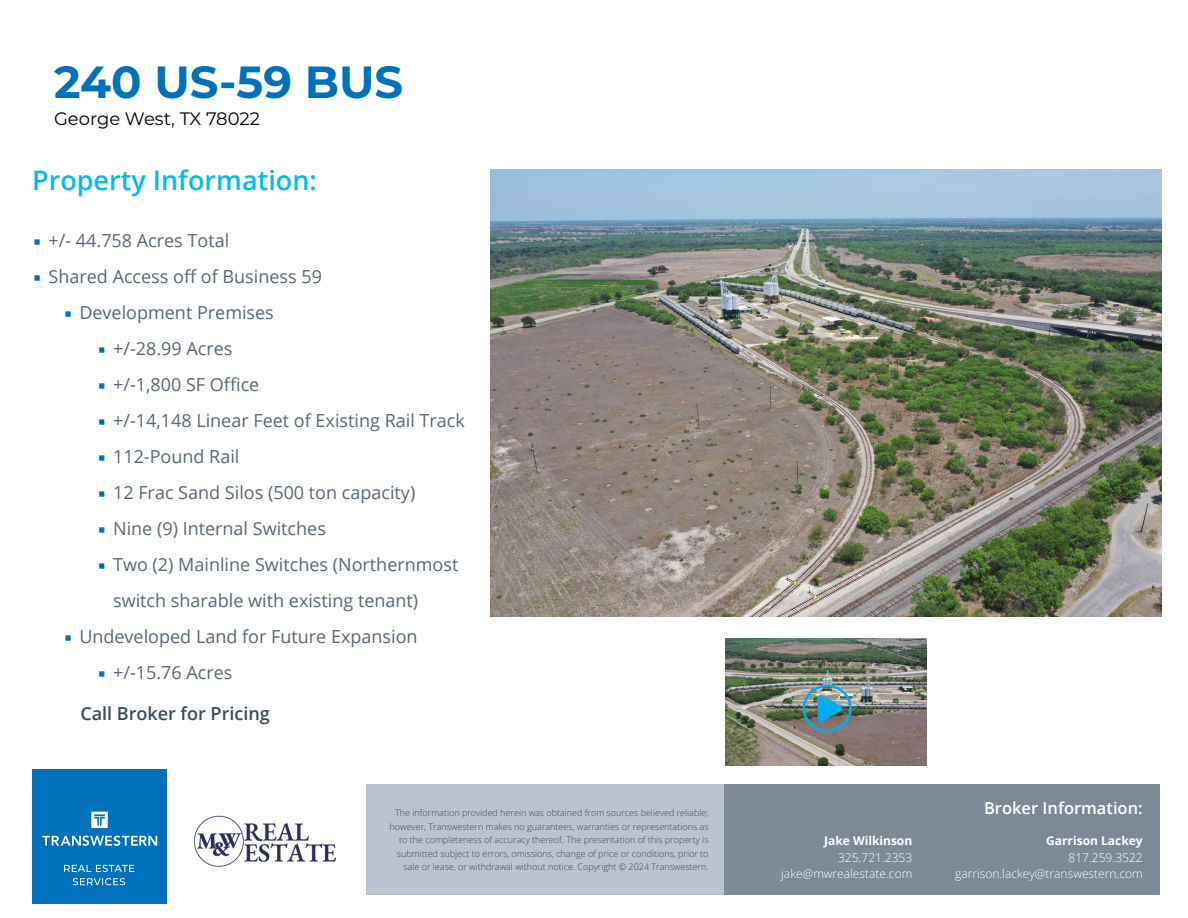
<style>
.page{position:relative;width:1188px;height:918px;background:#fff}
.page>*{position:absolute;margin:0;border:0;box-sizing:border-box;transform-origin:0 0}
.t1{font:700 45px "Montserrat";color:#0072bc}
.t2{font:600 27px "Open Sans";color:#00bcf2}
.t3{font:18px "Open Sans";color:#586877}
.t4{font:600 18px "Open Sans";color:#3d4b56}
.t5{font:18px "Montserrat";color:#000}
.t6{font:600 16.5px "Open Sans";color:#fff}
.t7{font:300 12px/16.5px "Open Sans";color:#fff;text-align:right}
.t8{font:700 12px "Open Sans";color:#fff}
.t9{font:300 9px/13.5px "Open Sans";color:#3d4b56;text-align:right}
</style>
<div class="page">
<div style="left:32px;top:769px;width:134px;height:135px;background:#0072bc"></div>
<svg style="left:73px;top:878px;width:52px;height:7px"></svg>
<svg style="left:64px;top:865px;width:70px;height:7px"></svg>
<svg style="left:42px;top:836px;width:115px;height:10px"></svg>
<svg style="left:91px;top:812px;width:17px;height:16px"></svg>
<div style="left:724px;top:784px;width:436px;height:111px;background:#7c8a97"></div>
<div style="left:366px;top:784px;width:358px;height:111px;background:#bbc3ce"></div>
<img style="left:194px;top:815px;width:142px;height:52px">
<img style="left:490px;top:169px;width:672px;height:448px">
<img style="left:726px;top:638px;width:201px;height:128px">
<h1 class="t1" style="left:54px;top:49px;width:351px">240 US-59 BUS</h1>
<h3 class="t5" style="left:54px;top:107px;width:208px">George West, TX 78022</h3>
<h2 class="t2" style="left:32px;top:162px;width:286px">Property Information:</h2>
<h3 class="t3" style="left:49px;top:228px;width:182px">+/- 44.758 Acres Total</h3>
<h3 class="t3" style="left:49px;top:264px;width:275px">Shared Access off of Business 59</h3>
<h3 class="t3" style="left:79px;top:300px;width:196px">Development Premises</h3>
<h3 class="t3" style="left:113px;top:336px;width:121px">+/-28.99 Acres</h3>
<h3 class="t3" style="left:113px;top:372px;width:148px">+/-1,800 SF Office</h3>
<h3 class="t3" style="left:113px;top:408px;width:353px">+/-14,148 Linear Feet of Existing Rail Track</h3>
<h3 class="t3" style="left:113px;top:444px;width:128px">112-Pound Rail</h3>
<h3 class="t3" style="left:113px;top:480px;width:304px">12 Frac Sand Silos (500 ton capacity)</h3>
<h3 class="t3" style="left:113px;top:516px;width:214px">Nine (9) Internal Switches</h3>
<h3 class="t3" style="left:113px;top:552px;width:347px">Two (2) Mainline Switches (Northernmost</h3>
<h3 class="t3" style="left:113px;top:588px;width:307px">switch sharable with existing tenant)</h3>
<h3 class="t3" style="left:79px;top:624px;width:340px">Undeveloped Land for Future Expansion</h3>
<h3 class="t3" style="left:113px;top:660px;width:121px">+/-15.76 Acres</h3>
<h3 class="t4" style="left:80px;top:701px;width:191px">Call Broker for Pricing</h3>
<p class="t9" style="left:390px;top:806px;width:320px">The information provided herein was obtained from sources believed reliable; however, Transwestern makes no guarantees, warranties or representations as to the completeness of accuracy thereof. The presentation of this property is submitted subject to errors, omissions, change of price or conditions, prior to sale or lease, or withdrawal without notice. Copyright © 2024 Transwestern.</p>
<h3 class="t8" style="left:824px;top:833px;width:90px">Jake Wilkinson</h3>
<h3 class="t7" style="left:781px;top:849px;width:133px">325.721.2353 jake@mwrealestate.com</h3>
<h3 class="t6" style="left:984px;top:797px;width:160px">Broker Information:</h3>
<h3 class="t8" style="left:1046px;top:833px;width:98px">Garrison Lackey</h3>
<h3 class="t7" style="left:955px;top:849px;width:189px">817.259.3522 garrison.lackey@transwestern.com</h3>
</div>
